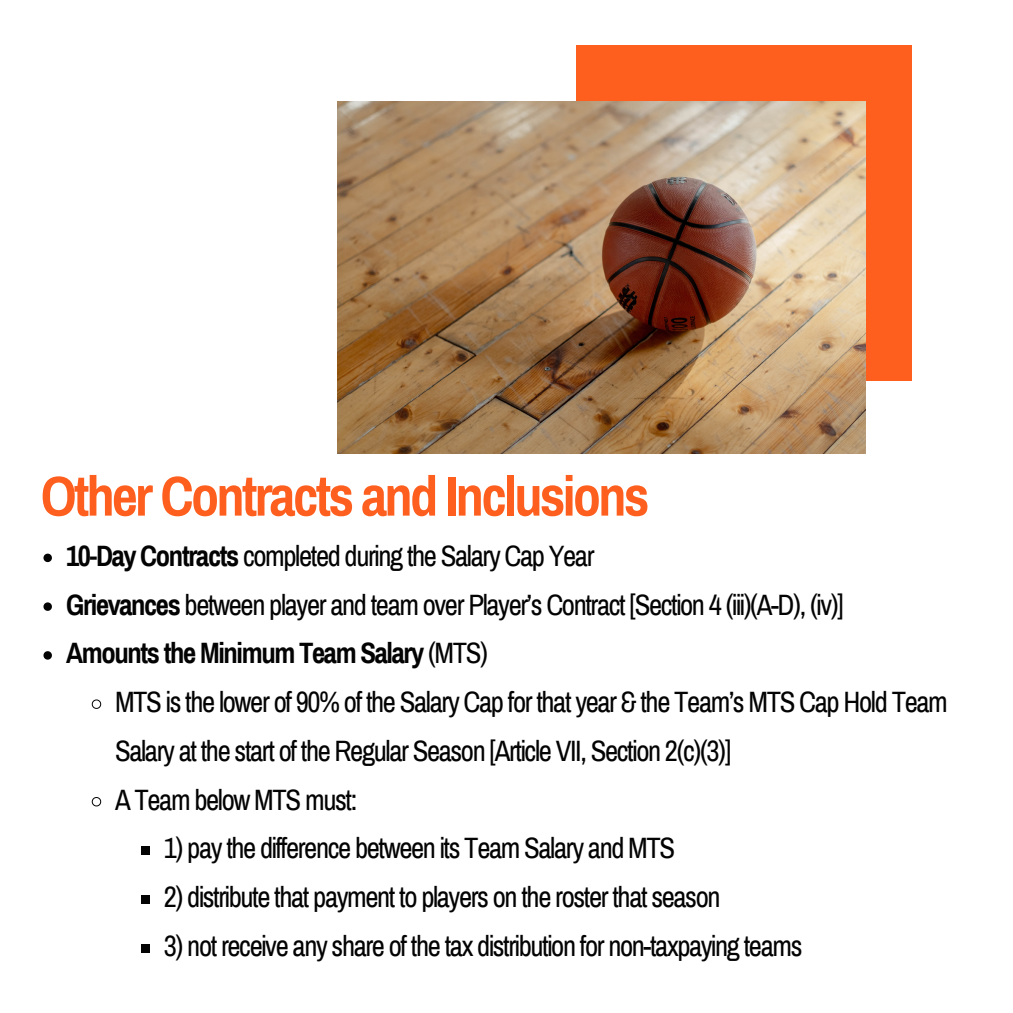
<style>
.page{position:relative;width:1013px;height:1013px;background:#fff}
.page>*{position:absolute;margin:0;border:0;box-sizing:border-box;transform-origin:0 0}
.t1{font:700 56.25px "Archivo Narrow";letter-spacing:-.05em;color:#fe5f1f}
.t2{font:28.75px/48.8px "Archivo Narrow";letter-spacing:-.05em;color:#030303}
.t3{font:700 28.75px "Archivo Narrow";letter-spacing:-.05em;color:#030303}
.s1{font-weight:700}
.s2{font-weight:400}
</style>
<div class="page">
<div style="left:576px;top:45px;width:335px;height:336px;background:#fe5f1f"></div>
<img style="left:338px;top:101px;width:527px;height:352px">
<svg style="left:43px;top:553px;width:9px;height:9px"></svg>
<svg style="left:43px;top:602px;width:9px;height:9px"></svg>
<svg style="left:43px;top:651px;width:9px;height:8px"></svg>
<svg style="left:91px;top:699px;width:11px;height:10px"></svg>
<svg style="left:91px;top:797px;width:11px;height:10px"></svg>
<div style="left:141px;top:846px;width:8px;height:8px;background:#030303"></div>
<div style="left:141px;top:895px;width:8px;height:8px;background:#030303"></div>
<div style="left:141px;top:943px;width:8px;height:9px;background:#030303"></div>
<p class="t1" style="left:41px;top:466px;width:610px">Other Contracts and Inclusions</p>
<h1 class="t2" style="left:66px;top:532px;width:530px"><span class="s1">10-Day Contracts</span> completed during the Salary Cap Year</h1>
<p class="t2" style="left:66px;top:580px;width:779px"><span class="s1">Grievances</span> between player and team over Player’s Contract [Section 4 (iii)(A-D), (iv)]</p>
<p class="t3" style="left:66px;top:638px;width:423px">Amounts the Minimum Team Salary <span class="s2">(MTS)</span></p>
<p class="t2" style="left:115px;top:678px;width:834px">MTS is the lower of 90% of the Salary Cap for that year &amp; the Team’s MTS Cap Hold Team<br>Salary at the start of the Regular Season [Article VII, Section 2(c)(3)]</p>
<p class="t2" style="left:115px;top:775px;width:244px">A Team below MTS must:</p>
<p class="t2" style="left:164px;top:824px;width:513px">1) pay the difference between its Team Salary and MTS</p>
<p class="t2" style="left:164px;top:873px;width:558px">2) distribute that payment to players on the roster that season</p>
<p class="t2" style="left:164px;top:922px;width:640px">3) not receive any share of the tax distribution for non-taxpaying teams</p>
</div>
